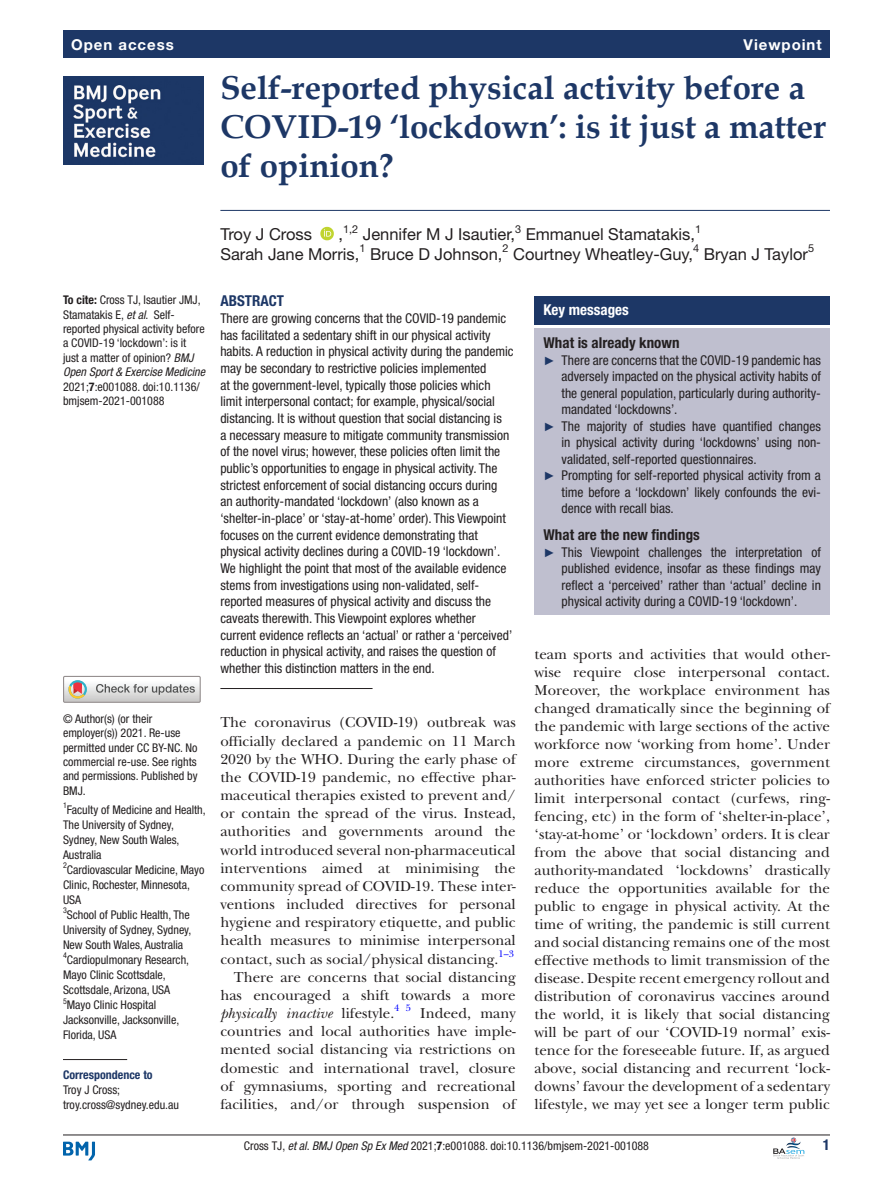
<style>
.page{position:relative;width:893px;height:1191px;background:#fff}
.page>*{position:absolute;margin:0;border:0;box-sizing:border-box;transform-origin:0 0}
.t1{font:700 33px/39px "Book Antiqua";color:#1d3766}
.t2{font:16.5px "Helvetica Neue LT Std";color:#231f20}
.t3{font:15px/18px "New Baskerville";color:#231f20;text-align:justify}
.t4{font:700 condensed 15px "Helvetica Neue LT Std";color:#231f20}
.t5{font:700 15px "Helvetica Neue LT Std";letter-spacing:.065em;color:#fff}
.t6{font:700 condensed 15px "Helvetica Neue LT Std";color:#fff}
.t7{font:700 condensed 15px "Helvetica Neue LT Std";color:#1d3766}
.t8{font:condensed 13.5px/16.6px "Helvetica Neue LT Std";color:#231f20}
.t9{font:condensed 12px/15px "Helvetica Neue LT Std";color:#231f20}
.t10{font:700 condensed 12px "Helvetica Neue LT Std";color:#1d3766}
.t11{font:10.95px "Helvetica Neue LT Std";color:#231f20}
.t12{font:9.9px "New Baskerville";color:#00f}
.t13{font:condensed 7.95px "Helvetica Neue LT Std";color:#231f20}
.s1{font-weight:700}
.s2{font-style:italic}
.s3{font-family:"Arial";font-stretch:normal;font-size:12px;color:#1d3766}
</style>
<div class="page">
<hr style="left:63px;top:1134px;width:767px;height:1px;background:#231f20">
<svg style="left:63px;top:1141px;width:32px;height:19px"></svg>
<svg style="left:773px;top:1137px;width:31px;height:21px"></svg>
<div style="left:63px;top:31px;width:767px;height:27px;background:#1d3766"></div>
<hr style="left:220px;top:210px;width:610px;height:1px;background:#1d3766">
<svg style="left:320px;top:227px;width:14px;height:13px"></svg>
<hr style="left:63px;top:1059px;width:64px;height:1px;background:#231f20">
<div style="left:63px;top:676px;width:138px;height:27px;border:1px solid #969090"></div>
<svg style="left:64px;top:676px;width:136px;height:26px"></svg>
<img style="left:63px;top:77px;width:140px;height:88px">
<hr style="left:220px;top:688px;width:153px;height:1px;background:#231f20">
<div style="left:535px;top:296px;width:295px;height:28px;background:#1d3766"></div>
<div style="left:535px;top:328px;width:295px;height:287px;background:#bfbfcf"></div>
<p class="t5" style="left:71px;top:35px;width:104px">Open access</p>
<p class="t5" style="left:744px;top:35px;width:80px">Viewpoint</p>
<h1 class="t1" style="left:220px;top:68px;width:607px">Self-reported physical activity before a<br>COVID-19 ‘lockdown’: is it just a matter of opinion?</h1>
<p class="t9" style="left:63px;top:293px;width:144px;line-height:14.4px"><span class="s1">To cite:</span> Cross TJ, Isautier JMJ,<br>Stamatakis E, <span class="s2">et al</span>. Self&shy;reported physical activity before a COVID-19 ‘lockdown’: is it just a matter of opinion? <span class="s2">BMJ<br>Open Sport &amp; Exercise Medicine<br></span>2021;<span class="s1">7</span>:e001088. doi:10.1136/ bmjsem-2021-001088</p>
<p class="t9" style="left:63px;top:711px;width:136px;line-height:14.4px">© Author(s) (or their employer(s)) 2021. Re-use permitted under CC BY-NC. No commercial re-use. See rights and permissions. Published by<br>BMJ.</p>
<p class="t13" style="left:63px;top:801px;width:5px">1</p>
<p class="t9" style="left:63px;top:802px;width:144px;text-indent:4px">Faculty of Medicine and Health,<br>The University of Sydney,<br>Sydney, New South Wales,<br>Australia</p>
<p class="t13" style="left:63px;top:861px;width:5px">2</p>
<p class="t9" style="left:63px;top:862px;width:143px;text-indent:4px">Cardiovascular Medicine, Mayo<br>Clinic, Rochester, Minnesota,<br>USA</p>
<p class="t13" style="left:63px;top:906px;width:5px">3</p>
<p class="t9" style="left:63px;top:907px;width:130px;text-indent:4px">School of Public Health, The<br>University of Sydney, Sydney,<br>New South Wales, Australia</p>
<p class="t13" style="left:63px;top:951px;width:5px">4</p>
<p class="t9" style="left:63px;top:952px;width:128px;text-indent:4px">Cardiopulmonary Research,<br>Mayo Clinic Scottsdale,<br>Scottsdale, Arizona, USA<br><sup>5</sup>Mayo Clinic Hospital<br>Jacksonville, Jacksonville,<br>Florida, USA</p>
<p class="t10" style="left:63px;top:1068px;width:91px">Correspondence to</p>
<p class="t9" style="left:63px;top:1082px;width:118px">Troy J Cross; troy.cross@sydney.edu.au</p>
<p class="t11" style="left:343px;top:222px;width:17px">1,2</p>
<p class="t2" style="left:363px;top:225px;width:154px">Jennifer M J Isautier,</p>
<p class="t11" style="left:515px;top:222px;width:8px">3</p>
<p class="t2" style="left:526px;top:225px;width:171px">Emmanuel Stamatakis,</p>
<p class="t11" style="left:695px;top:222px;width:8px">1</p>
<p class="t2" style="left:220px;top:244px;width:141px">Sarah Jane Morris,</p>
<p class="t11" style="left:359px;top:242px;width:8px">1</p>
<p class="t2" style="left:370px;top:244px;width:134px">Bruce D Johnson,</p>
<p class="t11" style="left:502px;top:242px;width:8px">2</p>
<p class="t2" style="left:513px;top:244px;width:181px">Courtney Wheatley-Guy,</p>
<p class="t11" style="left:693px;top:242px;width:8px">4</p>
<p class="t2" style="left:704px;top:244px;width:106px">Bryan J Taylor</p>
<p class="t11" style="left:808px;top:242px;width:8px">5</p>
<p class="t2" style="left:220px;top:225px;width:93px">Troy J Cross</p>
<p class="t2" style="left:338px;top:225px;width:6px">,</p>
<p class="t7" style="left:220px;top:292px;width:49px">Abstract</p>
<p class="t8" style="left:220px;top:310px;width:295px">There are growing concerns that the COVID-19 pandemic has facilitated a sedentary shift in our physical activity habits. A reduction in physical activity during the pandemic may be secondary to restrictive policies implemented<br>at the government-level, typically those policies which limit interpersonal contact; for example, physical/social distancing. It is without question that social distancing is<br>a necessary measure to mitigate community transmission of the novel virus; however, these policies often limit the public’s opportunities to engage in physical activity. The strictest enforcement of social distancing occurs during<br>an authority-mandated ‘lockdown’ (also known as a ‘shelter-in-place’ or ‘stay-at-home’ order). This Viewpoint focuses on the current evidence demonstrating that physical activity declines during a COVID-19 ‘lockdown’.<br>We highlight the point that most of the available evidence stems from investigations using non-validated, self&shy;reported measures of physical activity and discuss the caveats therewith. This Viewpoint explores whether current evidence reflects an ‘actual’ or rather a ‘perceived’ reduction in physical activity, and raises the question of whether this distinction matters in the end.</p>
<p class="t3" style="left:220px;top:713px;width:297px">The coronavirus (COVID-19) outbreak was officially declared a pandemic on 11 March 2020 by the WHO. During the early phase of the COVID-19 pandemic, no effective phar&shy;maceutical therapies existed to prevent and/ or contain the spread of the virus. Instead, authorities and governments around the world introduced several non-pharmaceutical interventions aimed at minimising the community spread of COVID-19. These inter&shy;ventions included directives for personal hygiene and respiratory etiquette, and public health measures to minimise interpersonal contact, such as social/physical distancing.</p>
<p class="t12" style="left:498px;top:947px;width:17px">1–3</p>
<p class="t3" style="left:220px;top:968px;width:297px;text-indent:14px">There are concerns that social distancing has encouraged a shift towards a more <span class="s2">physically inactive</span> lifestyle.</p>
<p class="t12" style="left:394px;top:1002px;width:18px">4 5</p>
<p class="t3" style="left:220px;top:1004px;width:297px;text-indent:200px">Indeed, many countries and local authorities have imple&shy;mented social distancing via restrictions on domestic and international travel, closure of gymnasiums, sporting and recreational facilities, and/or through suspension of</p>
<p class="t6" style="left:544px;top:301px;width:87px">Key messages</p>
<p class="t4" style="left:544px;top:334px;width:138px">What is already known</p>
<p class="t8" style="left:544px;top:351px;width:279px"><span class="s3">►</span> There are concerns that the COVID-19 pandemic has</p>
<p class="t8" style="left:562px;top:368px;width:261px">adversely impacted on the physical activity habits of</p>
<p class="t8" style="left:562px;top:384px;width:261px">the general population, particularly during authority-</p>
<p class="t8" style="left:562px;top:401px;width:117px">mandated ‘lockdowns’.</p>
<p class="t8" style="left:544px;top:417px;width:279px"><span class="s3">►</span> The majority of studies have quantified changes</p>
<p class="t8" style="left:562px;top:434px;width:261px">in physical activity during ‘lockdowns’ using non-</p>
<p class="t8" style="left:562px;top:450px;width:196px">validated, self-reported questionnaires.</p>
<p class="t8" style="left:544px;top:467px;width:279px"><span class="s3">►</span> Prompting for self-reported physical activity from a</p>
<p class="t8" style="left:562px;top:483px;width:261px">time before a ‘lockdown’ likely confounds the evi-</p>
<p class="t8" style="left:562px;top:500px;width:114px">dence with recall bias.</p>
<p class="t4" style="left:544px;top:526px;width:158px">What are the new findings</p>
<p class="t8" style="left:562px;top:543px;width:261px;text-align:justify;text-indent:-18px"><span class="s3">►</span> This Viewpoint challenges the interpretation of published evidence, insofar as these findings may reflect a ‘perceived’ rather than ‘actual’ decline in physical activity during a COVID-19 ‘lockdown’.</p>
<p class="t3" style="left:535px;top:645px;width:297px">team sports and activities that would other&shy;wise require close interpersonal contact.<br>Moreover, the workplace environment has changed dramatically since the beginning of the pandemic with large sections of the active workforce now ‘working from home’. Under more extreme circumstances, government authorities have enforced stricter policies to limit interpersonal contact (curfews, ring&shy;fencing, etc) in the form of ‘shelter-in-place’, ‘stay-at-home’ or ‘lockdown’ orders. It is clear from the above that social distancing and authority-mandated ‘lockdowns’ drastically reduce the opportunities available for the public to engage in physical activity. At the time of writing, the pandemic is still current and social distancing remains one of the most effective methods to limit transmission of the disease. Despite recent emergency rollout and distribution of coronavirus vaccines around the world, it is likely that social distancing will be part of our ‘COVID-19 normal’ exis&shy;tence for the foreseeable future. If, as argued above, social distancing and recurrent ‘lock&shy;downs’ favour the development of a sedentary lifestyle, we may yet see a longer term public</p>
<p class="t9" style="left:244px;top:1137px;width:407px">Cross TJ, <span class="s2">et al</span>. <span class="s2">BMJ Open Sp Ex Med</span> 2021;<span class="s1">7</span>:e001088. doi:10.1136/bmjsem-2021-001088</p>
<p class="t7" style="left:823px;top:1135px;width:9px">1</p>
</div>
